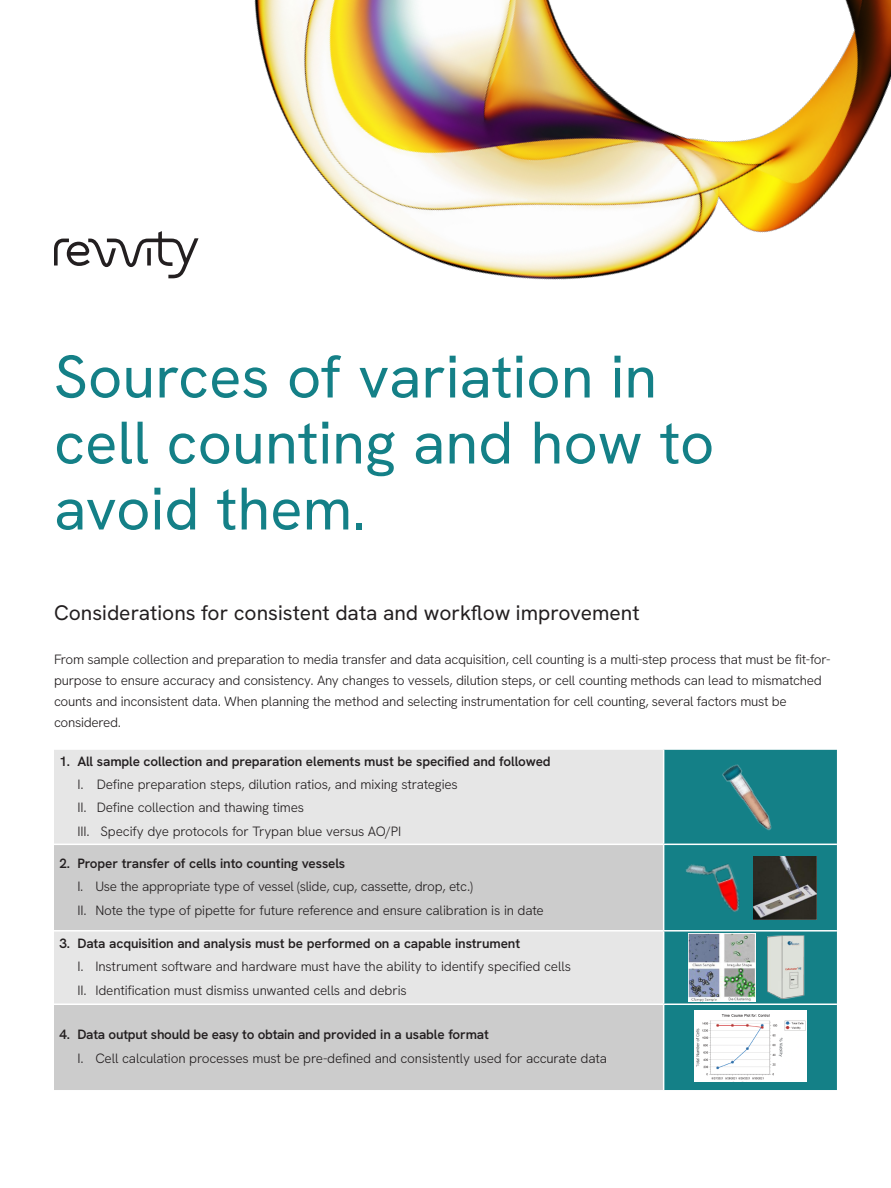
<style>
.page{position:relative;width:891px;height:1188px;background:#fff}
.page>*{position:absolute;margin:0;border:0;box-sizing:border-box;transform-origin:0 0}
.Intro_Head{font:60px/66px "Hanken Grotesk";color:#148087}
.Intro_subhead{font:21px "Hanken Grotesk";color:#231f20}
.Body_Copy{font:300 13.5px/21px "Hanken Grotesk";letter-spacing:-.02em;color:#231f20}
.t1{font:600 13.5px "Hanken Grotesk";letter-spacing:-.01em;color:#231f20}
</style>
<div class="page">
<img style="left:168px;top:0;width:723px;height:280px">
<svg style="left:54px;top:231px;width:145px;height:47px"></svg>
<div style="left:54px;top:750px;width:609px;height:94px;background:#e6e6e6"></div>
<svg style="left:664px;top:750px;width:173px;height:340px;background:#188087"></svg>
<svg style="left:54px;top:845px;width:609px;height:245px;background:#d3d3d3"></svg>
<hr style="left:664px;top:844px;width:173px;height:1px;background:#fff">
<hr style="left:54px;top:930px;width:610px;height:2px;background:#fff">
<hr style="left:664px;top:930px;width:173px;height:2px;background:#fff">
<hr style="left:54px;top:1004px;width:610px;height:1px;background:#fff">
<hr style="left:664px;top:1004px;width:173px;height:1px;background:#fff">
<img style="left:717px;top:758px;width:67px;height:81px">
<img style="left:684px;top:852px;width:62px;height:72px">
<img style="left:754px;top:857px;width:62px;height:62px">
<img style="left:689px;top:933px;width:67px;height:68px">
<img style="left:766px;top:933px;width:41px;height:68px">
<img style="left:694px;top:1011px;width:113px;height:71px">
<p class="Intro_Head" style="left:54px;top:342px;width:662px">Sources of variation in cell counting and how to avoid them.</p>
<p class="Intro_subhead" style="left:54px;top:599px;width:587px">Considerations for consistent data and workflow improvement</p>
<p class="Body_Copy" style="left:54px;top:648px;width:778px">From sample collection and preparation to media transfer and data acquisition, cell counting is a multi-step process that must be fit-for&shy;purpose to ensure accuracy and consistency. Any changes to vessels, dilution steps, or cell counting methods can lead to mismatched counts and inconsistent data. When planning the method and selecting instrumentation for cell counting, several factors must be considered.</p>
<p class="t1" style="left:59px;top:753px;width:493px">1. All sample collection and preparation elements must be specified and followed</p>
<p class="Body_Copy" style="left:77px;top:774px;width:382px">I. Define preparation steps, dilution ratios, and mixing strategies</p>
<p class="Body_Copy" style="left:77px;top:797px;width:228px">II. Define collection and thawing times</p>
<p class="Body_Copy" style="left:77px;top:820px;width:325px">III. Specify dye protocols for Trypan blue versus AO/PI</p>
<p class="t1" style="left:59px;top:855px;width:287px">2. Proper transfer of cells into counting vessels</p>
<p class="Body_Copy" style="left:77px;top:876px;width:397px">I. Use the appropriate type of vessel (slide, cup, cassette, drop, etc.)</p>
<p class="Body_Copy" style="left:77px;top:899px;width:468px">II. Note the type of pipette for future reference and ensure calibration is in date</p>
<p class="t1" style="left:59px;top:935px;width:462px">3. Data acquisition and analysis must be performed on a capable instrument</p>
<p class="Body_Copy" style="left:77px;top:956px;width:495px">I. Instrument software and hardware must have the ability to identify specified cells</p>
<p class="Body_Copy" style="left:77px;top:979px;width:331px">II. Identification must dismiss unwanted cells and debris</p>
<p class="t1" style="left:59px;top:1026px;width:431px">4. Data output should be easy to obtain and provided in a usable format</p>
<p class="Body_Copy" style="left:77px;top:1047px;width:531px">I. Cell calculation processes must be pre-defined and consistently used for accurate data</p>
</div>
